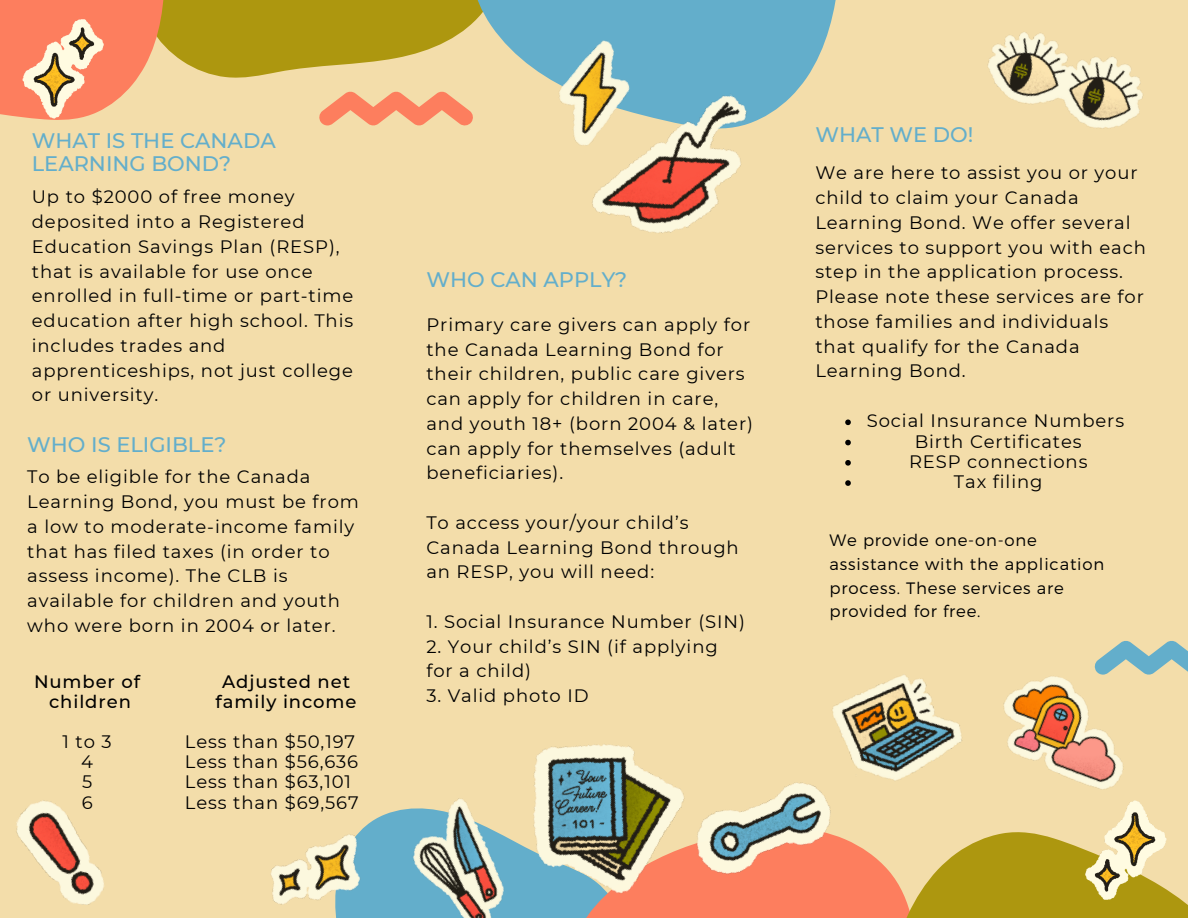
<style>
.page{position:relative;width:1188px;height:918px;background:#f3ddaa}
.page>*{position:absolute;margin:0;border:0;box-sizing:border-box;transform-origin:0 0}
.t1{font:500 21px/22.5px "Montserrat";color:#63aecb}
.t2{font:18px/24.8px "Montserrat";letter-spacing:.05em;color:#000}
.t3{font:500 18px/20.2px "Montserrat";letter-spacing:.05em;color:#000;text-align:center}
.t4{font:300 16.5px/23.7px "Montserrat";letter-spacing:.05em;color:#000}
</style>
<div class="page">
<svg style="left:245px;top:0;width:180px;height:126px;fill:#ad970f"></svg>
<svg style="left:0;top:0;width:245px;height:117px"></svg>
<svg style="left:425px;top:0;width:411px;height:126px;fill:#63aecb"></svg>
<svg style="left:386px;top:811px;width:10px;height:107px"></svg>
<svg style="left:797px;top:832px;width:391px;height:86px;fill:#ad970f"></svg>
<svg style="left:1097px;top:641px;width:91px;height:34px"></svg>
<svg style="left:319px;top:92px;width:154px;height:33px"></svg>
<img style="left:533px;top:744px;width:168px;height:174px">
<img style="left:592px;top:54px;width:186px;height:179px">
<img style="left:676px;top:754px;width:171px;height:150px">
<img style="left:534px;top:29px;width:119px;height:125px">
<img style="left:987px;top:32px;width:156px;height:96px">
<img style="left:396px;top:792px;width:142px;height:126px">
<img style="left:16px;top:800px;width:88px;height:105px">
<img style="left:1081px;top:800px;width:90px;height:104px">
<img style="left:17px;top:15px;width:90px;height:105px">
<img style="left:271px;top:814px;width:115px;height:104px">
<img style="left:823px;top:675px;width:139px;height:123px">
<img style="left:1003px;top:661px;width:144px;height:129px">
<svg style="left:845px;top:420px;width:6px;height:5px"></svg>
<svg style="left:845px;top:440px;width:6px;height:5px"></svg>
<svg style="left:845px;top:460px;width:6px;height:6px"></svg>
<svg style="left:845px;top:480px;width:6px;height:6px"></svg>
<p class="t1" style="left:32px;top:130px;width:245px">WHAT IS THE CANADA<br>LEARNING BOND?</p>
<p class="t2" style="left:32px;top:184px;width:323px">Up to $2000 of free money deposited into a Registered<br>Education Savings Plan (RESP), that is available for use once enrolled in full-time or part-time education after high school. This includes trades and apprenticeships, not just college or university.</p>
<p class="t1" style="left:27px;top:433px;width:201px">WHO IS ELIGIBLE?</p>
<p class="t2" style="left:27px;top:465px;width:333px">To be eligible for the Canada<br>Learning Bond, you must be from a low to moderate-income family that has filed taxes (in order to assess income). The CLB is available for children and youth who were born in 2004 or later.</p>
<p class="t3" style="left:34px;top:671px;width:108px">Number of children</p>
<p class="t3" style="left:216px;top:671px;width:142px">Adjusted net family income</p>
<p class="t2" style="left:63px;top:731px;width:51px;line-height:20.2px;text-align:center">1to3<br>4<br>5<br>6</p>
<p class="t2" style="left:185px;top:731px;width:175px;line-height:20.2px">Less than $50,197<br>Less than $56,636<br>Less than $63,101<br>Less than $69,567</p>
<p class="t1" style="left:426px;top:268px;width:202px">WHO CAN APPLY?</p>
<p class="t2" style="left:426px;top:312px;width:328px">Primary care givers can apply for the Canada Learning Bond for their children, public care givers can apply for children in care, and youth 18+ (born 2004 &amp; later) can apply for themselves (adult beneficiaries).</p>
<p class="t2" style="left:426px;top:510px;width:314px">To access your/your child’s<br>Canada Learning Bond through an RESP, you will need:</p>
<p class="t2" style="left:426px;top:609px;width:320px">1. Social Insurance Number (SIN)</p>
<p class="t2" style="left:426px;top:634px;width:293px">2. Your child’s SIN (if applying for a child)</p>
<p class="t2" style="left:426px;top:683px;width:164px">3. Valid photo ID</p>
<p class="t1" style="left:815px;top:124px;width:159px">WHAT WE DO!</p>
<p class="t2" style="left:815px;top:161px;width:332px">We are here to assist you or your child to claim your Canada<br>Learning Bond. We offer several services to support you with each step in the application process.<br>Please note these services are for those families and individuals that qualify for the Canada<br>Learning Bond.</p>
<p class="t2" style="left:867px;top:411px;width:259px;line-height:20.2px;text-align:center">Social Insurance Numbers<br>Birth Certificates<br>RESP connections<br>Tax filing</p>
<p class="t4" style="left:830px;top:528px;width:276px">We provide one-on-one assistance with the application process. These services are provided for free.</p>
</div>
